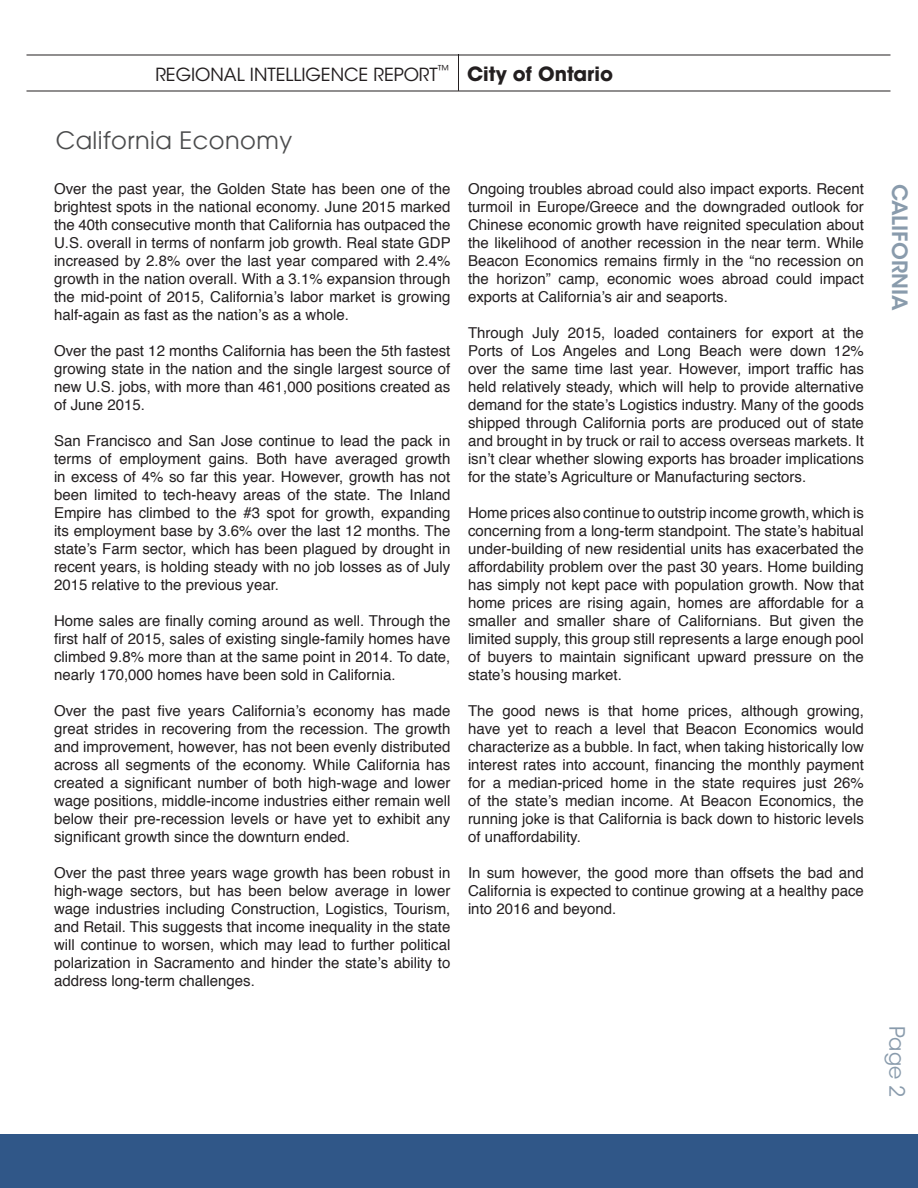
<style>
.page{position:relative;width:918px;height:1188px;background:#fff}
.page>*{position:absolute;margin:0;border:0;box-sizing:border-box;transform-origin:0 0}
.t1{font:24px "Avant Garde";letter-spacing:.02em;color:#4b4c4d}
.t2{font:600 21px "ITC Avant Garde Std";color:#899bac}
.t3{font:21px "ITC Avant Garde Std";color:#899bac}
.t4{font:700 19.5px "ITC Avant Garde Std";color:#231f20}
.t5{font:18px "ITC Avant Garde Std";color:#231f20}
.t6{font:15px/18px "Helvetica";color:#231f20;text-align:justify}
.t7{font:12.3px "ITC Avant Garde Std";color:#231f20}
</style>
<div class="page">
<hr style="left:26px;top:91px;width:864px;height:1px;background:#231f20">
<hr style="left:26px;top:55px;width:864px;height:1px;background:#231f20">
<hr style="left:458px;top:54px;width:1px;height:37px;background:#231f20">
<div style="left:0;top:1135px;width:918px;height:53px;background:#305788"></div>
<p class="t7" style="left:438px;top:62px;width:14px">™</p>
<p class="t5" style="left:155px;top:64px;width:284px">REGIONAL INTELLIGENCE REPORT</p>
<p class="t4" style="left:467px;top:61px;width:147px">City of Ontario</p>
<p class="t1" style="left:56px;top:126px;width:238px">California Economy</p>
<p class="t6" style="left:54px;top:180px;width:398px">Over the past year, the Golden State has been one of the brightest spots in the national economy. June 2015 marked the 40th consecutive month that California has outpaced the U.S. overall in terms of nonfarm job growth. Real state GDP increased by 2.8% over the last year compared with 2.4% growth in the nation overall. With a 3.1% expansion through the mid-point of 2015, California’s labor market is growing half-again as fast as the nation’s as a whole.</p>
<p class="t6" style="left:54px;top:342px;width:398px">Over the past 12 months California has been the 5th fastest growing state in the nation and the single largest source of new U.S. jobs, with more than 461,000 positions created as of June 2015.</p>
<p class="t6" style="left:54px;top:432px;width:398px">San Francisco and San Jose continue to lead the pack in terms of employment gains. Both have averaged growth in excess of 4% so far this year. However, growth has not been limited to tech-heavy areas of the state. The Inland Empire has climbed to the #3 spot for growth, expanding its employment base by 3.6% over the last 12 months. The state’s Farm sector, which has been plagued by drought in recent years, is holding steady with no job losses as of July 2015 relative to the previous year.</p>
<p class="t6" style="left:54px;top:612px;width:398px">Home sales are finally coming around as well. Through the first half of 2015, sales of existing single-family homes have climbed 9.8% more than at the same point in 2014. To date, nearly 170,000 homes have been sold in California.</p>
<p class="t6" style="left:54px;top:702px;width:398px">Over the past five years California’s economy has made great strides in recovering from the recession. The growth and improvement, however, has not been evenly distributed across all segments of the economy. While California has created a significant number of both high-wage and lower wage positions, middle-income industries either remain well below their pre-recession levels or have yet to exhibit any significant growth since the downturn ended.</p>
<p class="t6" style="left:54px;top:864px;width:398px">Over the past three years wage growth has been robust in high-wage sectors, but has been below average in lower wage industries including Construction, Logistics, Tourism, and Retail. This suggests that income inequality in the state will continue to worsen, which may lead to further political polarization in Sacramento and hinder the state’s ability to address long-term challenges.</p>
<p class="t6" style="left:468px;top:180px;width:397px">Ongoing troubles abroad could also impact exports. Recent turmoil in Europe/Greece and the downgraded outlook for Chinese economic growth have reignited speculation about the likelihood of another recession in the near term. While Beacon Economics remains firmly in the “no recession on the horizon” camp, economic woes abroad could impact exports at California’s air and seaports.</p>
<p class="t6" style="left:468px;top:324px;width:397px">Through July 2015, loaded containers for export at the Ports of Los Angeles and Long Beach were down 12% over the same time last year. However, import traffic has held relatively steady, which will help to provide alternative demand for the state’s Logistics industry. Many of the goods shipped through California ports are produced out of state and brought in by truck or rail to access overseas markets. It isn’t clear whether slowing exports has broader implications for the state’s Agriculture or Manufacturing sectors.</p>
<p class="t6" style="left:468px;top:504px;width:397px">Home prices also continue to outstrip income growth, which is concerning from a long-term standpoint. The state’s habitual under-building of new residential units has exacerbated the affordability problem over the past 30 years. Home building has simply not kept pace with population growth. Now that home prices are rising again, homes are affordable for a smaller and smaller share of Californians. But given the limited supply, this group still represents a large enough pool of buyers to maintain significant upward pressure on the state’s housing market.</p>
<p class="t6" style="left:468px;top:702px;width:397px">The good news is that home prices, although growing, have yet to reach a level that Beacon Economics would characterize as a bubble. In fact, when taking historically low interest rates into account, financing the monthly payment for a median-priced home in the state requires just 26% of the state’s median income. At Beacon Economics, the running joke is that California is back down to historic levels of unaffordability.</p>
<p class="t6" style="left:468px;top:864px;width:397px">In sum however, the good more than offsets the bad and California is expected to continue growing at a healthy pace into 2016 and beyond.</p>
<p class="t2" style="left:913px;top:184px;width:128px;rotate:90deg">CALIFORNIA</p>
<p class="t3" style="left:910px;top:1026px;width:73px;rotate:90deg">Page 2</p>
</div>
